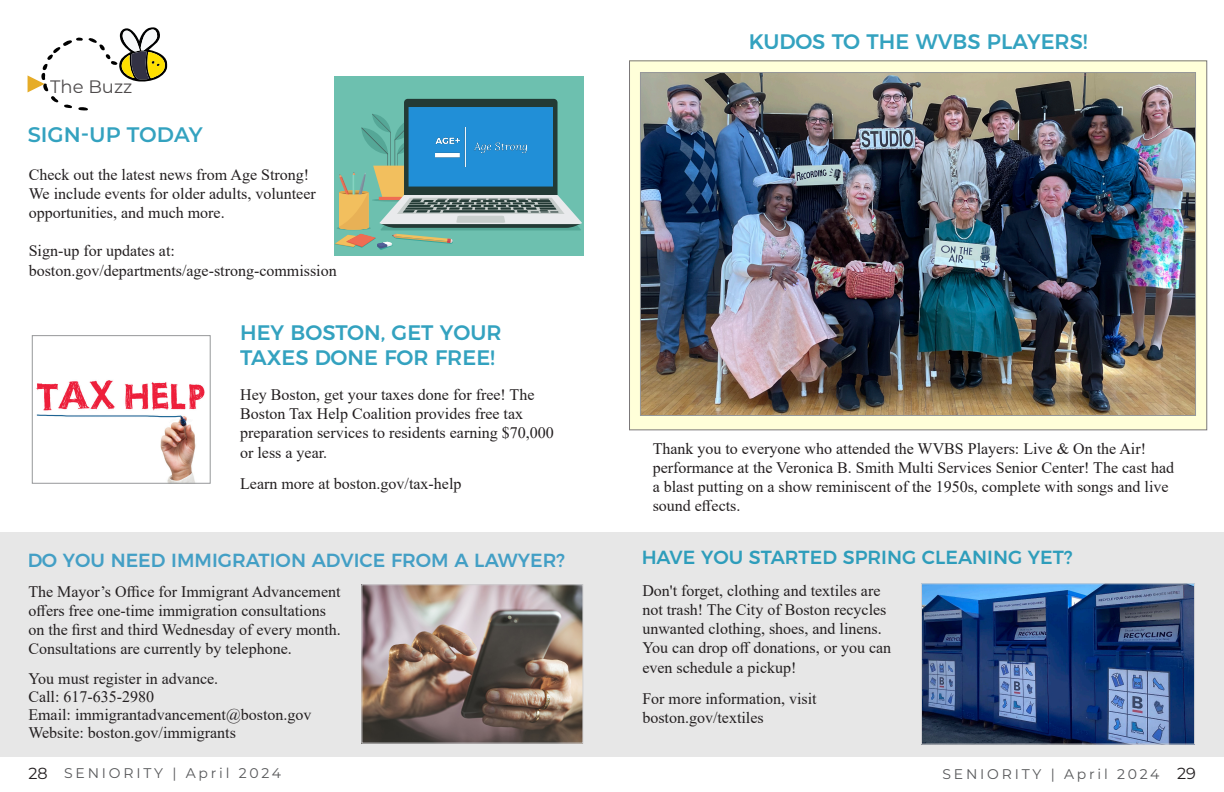
<style>
.page{position:relative;width:1224px;height:792px;background:#fff}
.page>*{position:absolute;margin:0;border:0;box-sizing:border-box;transform-origin:0 0}
.t1{font:500 21px/25.2px "Montserrat";color:#008bb0}
.t2{font:600 21px "Montserrat";color:#008bb0}
.t3{font:500 19px "Montserrat";color:#1a8dbd}
.t4{font:500 19px "Montserrat";color:#008bb0}
.t5{font:18px "Montserrat";color:#231f20}
.t6{font:16px/19.2px "Times New Roman";color:#231f20}
.t7{font:14px "Montserrat";letter-spacing:.2em;color:#57585a}
.s1{font-size:16px;color:#231f20}
</style>
<div class="page">
<svg style="left:630px;top:61px;width:577px;height:369px;background:#ebeaca"></svg>
<div style="left:0;top:532px;width:1224px;height:225px;background:#e7e7e7"></div>
<svg style="left:28px;top:27px;width:140px;height:84px"></svg>
<div style="left:334px;top:76px;width:249px;height:180px;background:#6dc0af"></div>
<svg style="left:335px;top:99px;width:247px;height:151px"></svg>
<img style="left:436px;top:127px;width:90px;height:39px">
<img style="left:364px;top:587px;width:217px;height:154px">
<div style="left:362px;top:585px;width:221px;height:158px;border:1px solid #d1d1d3"></div>
<img style="left:36px;top:380px;width:169px;height:101px">
<img style="left:642px;top:74px;width:552px;height:340px">
<img style="left:923px;top:586px;width:270px;height:156px">
<div style="left:921px;top:584px;width:274px;height:160px;border:1px solid #d1d1d3"></div>
<p class="t5" style="left:50px;top:74px;width:84px">The Buzz</p>
<h1 class="t2" style="left:28px;top:120px;width:177px">SIGN-UP TODAY</h1>
<p class="t6" style="left:29px;top:164px;width:289px">Check out the latest news from Age Strong!<br>We include events for older adults, volunteer opportunities, and much more.</p>
<p class="t6" style="left:29px;top:241px;width:148px">Sign-up for updates at:</p>
<p class="t6" style="left:29px;top:260px;width:309px">boston.gov/departments/age-strong-commission</p>
<h1 class="t1" style="left:240px;top:318px;width:263px">HEY BOSTON, GET YOUR<br>TAXES DONE FOR FREE!</h1>
<p class="t6" style="left:240px;top:384px;width:315px">Hey Boston, get your taxes done for free! The Boston Tax Help Coalition provides free tax preparation services to residents earning $70,000 or less a year.</p>
<p class="t6" style="left:240px;top:473px;width:223px">Learn more at boston.gov/tax-help</p>
<p class="t3" style="left:28px;top:545px;width:539px">DO YOU NEED IMMIGRATION ADVICE FROM A LAWYER?</p>
<p class="t6" style="left:28px;top:581px;width:314px">The Mayor’s Office for Immigrant Advancement offers free one-time immigration consultations on the first and third Wednesday of every month.<br>Consultations are currently by telephone.</p>
<p class="t6" style="left:28px;top:669px;width:191px">You must register in advance.</p>
<p class="t6" style="left:28px;top:687px;width:127px">Call: 617-635-2980</p>
<p class="t6" style="left:28px;top:705px;width:285px">Email: immigrantadvancement@boston.gov</p>
<p class="t6" style="left:28px;top:723px;width:209px">Website: boston.gov/immigrants</p>
<h1 class="t1" style="left:748px;top:27px;width:341px">KUDOS TO THE WVBS PLAYERS!</h1>
<p class="t6" style="left:653px;top:438px;width:523px">Thank you to everyone who attended the WVBS Players: Live &amp; On the Air! performance at the Veronica B. Smith Multi Services Senior Center! The cast had a blast putting on a show reminiscent of the 1950s, complete with songs and live sound effects.</p>
<p class="t4" style="left:641px;top:542px;width:433px">HAVE YOU STARTED SPRING CLEANING YET?</p>
<p class="t6" style="left:642px;top:580px;width:250px">Don't forget, clothing and textiles are not trash! The City of Boston recycles unwanted clothing, shoes, and linens.<br>You can drop off donations, or you can even schedule a pickup!</p>
<p class="t6" style="left:642px;top:688px;width:176px">For more information, visit</p>
<p class="t6" style="left:642px;top:707px;width:123px">boston.gov/textiles</p>
<p class="t7" style="left:28px;top:763px;width:254px"><span class="s1">28</span> SENIORITY | April 2024</p>
<p class="t7" style="left:943px;top:765px;width:255px">SENIORITY | April 2024 <span class="s1">29</span></p>
</div>
